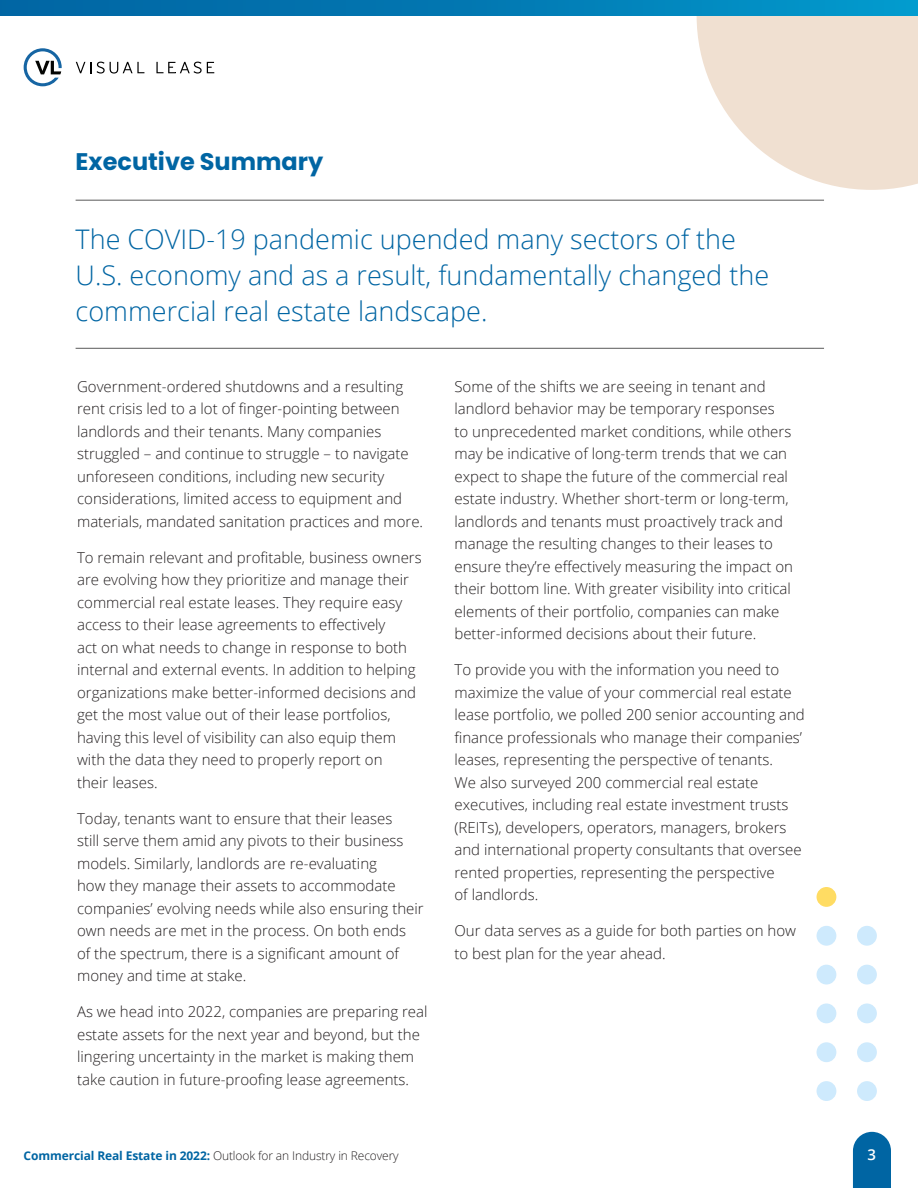
<style>
.page{position:relative;width:918px;height:1188px;background:#fff}
.page>*{position:absolute;margin:0;border:0;box-sizing:border-box;transform-origin:0 0}
.t1{font:300 27px/36px "Open Sans";color:#0065a3}
.t2{font:700 24px "Poppins";color:#0065a3}
.t3{font:300 15px/22.5px "Open Sans";color:#231f20}
.t4{font:600 15px "Open Sans";color:#fff}
.t5{font:300 12px "Open Sans";letter-spacing:-.01em;color:#231f20}
.s1{font-weight:700;color:#0065a3}
</style>
<div class="page">
<svg style="left:76px;top:62px;width:15px;height:11px"></svg>
<svg style="left:97px;top:62px;width:47px;height:12px"></svg>
<svg style="left:156px;top:62px;width:58px;height:12px"></svg>
<svg style="left:24px;top:48px;width:38px;height:38px"></svg>
<svg style="left:853px;top:1132px;width:38px;height:56px;background:#126fa9"></svg>
<svg style="left:697px;top:15px;width:221px;height:175px"></svg>
<svg style="left:0;top:0;width:918px;height:15px;background:#017bb4"></svg>
<div style="left:817px;top:887px;width:19px;height:20px;background:#ffdc63;border-radius:50%"></div>
<div style="left:817px;top:926px;width:19px;height:20px;background:#ceeafd;border-radius:50%"></div>
<div style="left:817px;top:965px;width:19px;height:20px;background:#ceeafd;border-radius:50%"></div>
<div style="left:817px;top:1003px;width:19px;height:20px;background:#ceeafd;border-radius:50%"></div>
<div style="left:817px;top:1042px;width:19px;height:20px;background:#ceeafd;border-radius:50%"></div>
<div style="left:817px;top:1081px;width:19px;height:20px;background:#ceeafd;border-radius:50%"></div>
<div style="left:857px;top:926px;width:20px;height:20px;background:#ceeafd;border-radius:50%"></div>
<div style="left:857px;top:965px;width:20px;height:20px;background:#ceeafd;border-radius:50%"></div>
<div style="left:857px;top:1003px;width:20px;height:20px;background:#ceeafd;border-radius:50%"></div>
<div style="left:857px;top:1042px;width:20px;height:20px;background:#ceeafd;border-radius:50%"></div>
<div style="left:857px;top:1081px;width:20px;height:20px;background:#ceeafd;border-radius:50%"></div>
<hr style="left:76px;top:200px;width:748px;height:1px;background:#595959">
<hr style="left:76px;top:348px;width:748px;height:1px;background:#595959">
<h2 class="t2" style="left:76px;top:148px;width:249px">Executive Summary</h2>
<h1 class="t1" style="left:76px;top:220px;width:695px">The COVID-19 pandemic upended many sectors of the<br>U.S. economy and as a result, fundamentally changed the commercial real estate landscape.</h1>
<p class="t3" style="left:77px;top:375px;width:348px">Government-ordered shutdowns and a resulting rent crisis led to a lot of finger-pointing between landlords and their tenants. Many companies struggled – and continue to struggle – to navigate unforeseen conditions, including new security considerations, limited access to equipment and materials, mandated sanitation practices and more.</p>
<p class="t3" style="left:77px;top:546px;width:346px">To remain relevant and profitable, business owners are evolving how they prioritize and manage their commercial real estate leases. They require easy access to their lease agreements to effectively<br>act on what needs to change in response to both internal and external events. In addition to helping organizations make better-informed decisions and get the most value out of their lease portfolios, having this level of visibility can also equip them with the data they need to properly report on<br>their leases.</p>
<p class="t3" style="left:77px;top:807px;width:348px">Today, tenants want to ensure that their leases<br>still serve them amid any pivots to their business models. Similarly, landlords are re-evaluating<br>how they manage their assets to accommodate companies’ evolving needs while also ensuring their own needs are met in the process. On both ends<br>of the spectrum, there is a significant amount of money and time at stake.</p>
<p class="t3" style="left:77px;top:1000px;width:352px">As we head into 2022, companies are preparing real estate assets for the next year and beyond, but the lingering uncertainty in the market is making them take caution in future-proofing lease agreements.</p>
<p class="t3" style="left:454px;top:375px;width:340px">Some of the shifts we are seeing in tenant and landlord behavior may be temporary responses<br>to unprecedented market conditions, while others may be indicative of long-term trends that we can expect to shape the future of the commercial real estate industry. Whether short-term or long-term, landlords and tenants must proactively track and manage the resulting changes to their leases to ensure they’re effectively measuring the impact on their bottom line. With greater visibility into critical elements of their portfolio, companies can make better-informed decisions about their future.</p>
<p class="t3" style="left:454px;top:658px;width:352px">To provide you with the information you need to maximize the value of your commercial real estate lease portfolio, we polled 200 senior accounting and finance professionals who manage their companies’ leases, representing the perspective of tenants.<br>We also surveyed 200 commercial real estate executives, including real estate investment trusts (REITs), developers, operators, managers, brokers and international property consultants that oversee rented properties, representing the perspective<br>of landlords.</p>
<p class="t3" style="left:454px;top:919px;width:343px">Our data serves as a guide for both parties on how to best plan for the year ahead.</p>
<p class="t5" style="left:24px;top:1147px;width:377px"><span class="s1">Commercial Real Estate in 2022:</span> Outlook for an Industry in Recovery</p>
<p class="t4" style="left:867px;top:1144px;width:10px">3</p>
</div>
